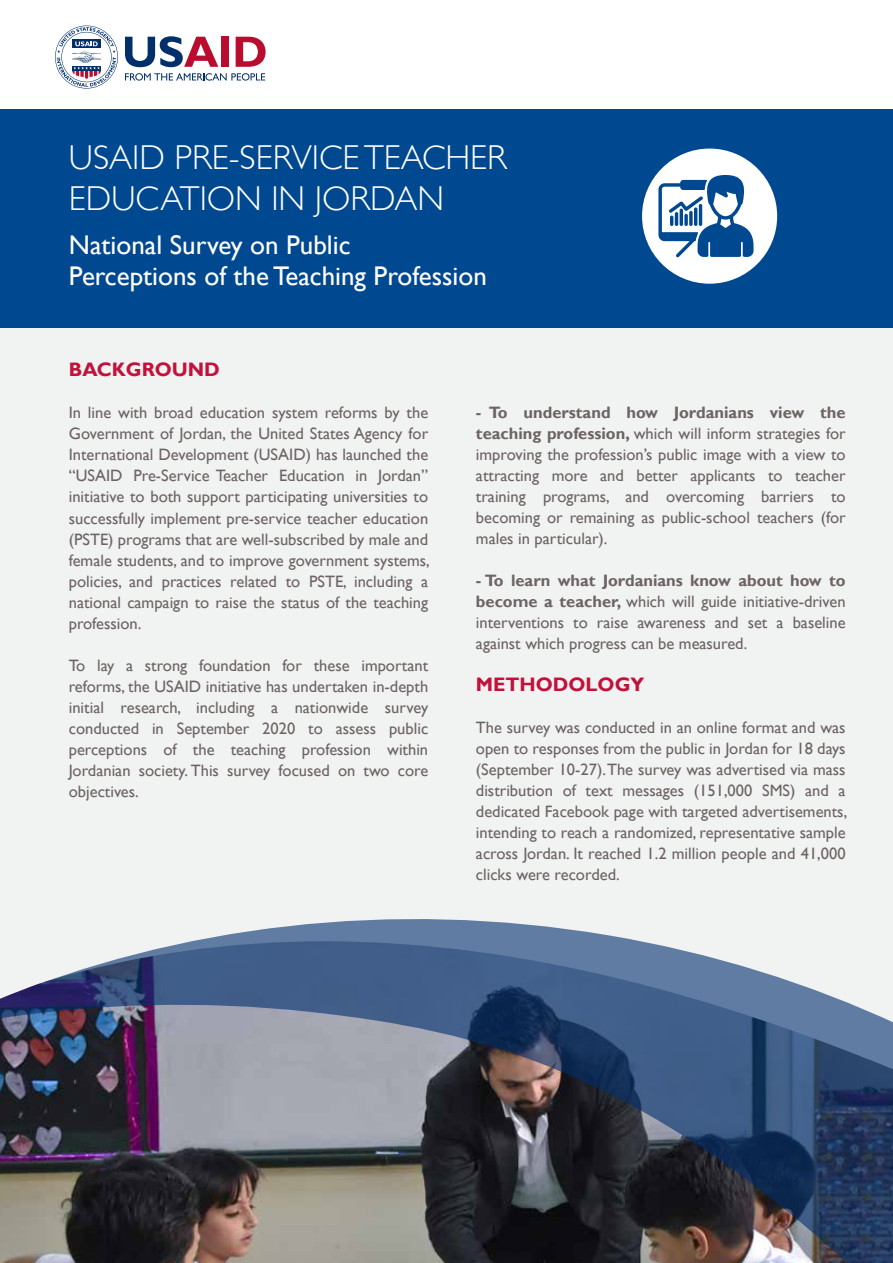
<style>
.page{position:relative;width:893px;height:1263px;background:#fff}
.page>*{position:absolute;margin:0;border:0;box-sizing:border-box;transform-origin:0 0}
.t1{font:300 34.5px/41.4px "Gill Sans";color:#fff}
.t2{font:27px/31.5px "Gill Sans";color:#fff}
.t3{font:700 19.5px "Gill Sans";color:#c2113a}
.t4{font:16.5px/21px "Gill Sans";color:#6c6463;text-align:justify}
.s1{font-weight:700}
</style>
<div class="page">
<div style="left:0;top:110px;width:893px;height:1153px;background:#f1f2f2"></div>
<img style="left:0;top:919px;width:893px;height:344px">
<div style="left:0;top:110px;width:893px;height:218px;background:#004990"></div>
<div style="left:642px;top:149px;width:135px;height:135px;background:#fff;border-radius:50%"></div>
<svg style="left:658px;top:175px;width:95px;height:82px"></svg>
<svg style="left:125px;top:73px;width:140px;height:8px"></svg>
<svg style="left:125px;top:36px;width:93px;height:31px"></svg>
<div style="left:222px;top:37px;width:7px;height:30px;background:#ba0c2f"></div>
<svg style="left:236px;top:37px;width:30px;height:30px"></svg>
<svg style="left:55px;top:26px;width:63px;height:63px"></svg>
<h1 class="t1" style="left:69px;top:135px;width:440px">USAID PRE-SERVICE TEACHER<br>EDUCATION IN JORDAN</h1>
<h2 class="t2" style="left:69px;top:228px;width:419px">National Survey on Public<br>Perceptions of the Teaching Profession</h2>
<p class="t3" style="left:69px;top:358px;width:153px">BACKGROUND</p>
<p class="t4" style="left:69px;top:403px;width:363px">In line with broad education system reforms by the Government of Jordan, the United States Agency for International Development (USAID) has launched the “USAID Pre-Service Teacher Education in Jordan” initiative to both support participating universities to successfully implement pre-service teacher education (PSTE) programs that are well-subscribed by male and female students, and to improve government systems, policies, and practices related to PSTE, including a national campaign to raise the status of the teaching profession.</p>
<p class="t4" style="left:69px;top:655px;width:361px">To lay a strong foundation for these important reforms, the USAID initiative has undertaken in-depth initial research, including a nationwide survey conducted in September 2020 to assess public perceptions of the teaching profession within Jordanian society. This survey focused on two core objectives.</p>
<p class="t4" style="left:476px;top:402px;width:371px"><span class="s1">- To understand how Jordanians view the teaching profession,</span> which will inform strategies for improving the profession’s public image with a view to attracting more and better applicants to teacher training programs, and overcoming barriers to becoming or remaining as public-school teachers (for males in particular).</p>
<p class="t4" style="left:476px;top:570px;width:371px"><span class="s1">- To learn what Jordanians know about how to become a teacher,</span> which will guide initiative-driven interventions to raise awareness and set a baseline against which progress can be measured.</p>
<p class="t3" style="left:476px;top:673px;width:170px">METHODOLOGY</p>
<p class="t4" style="left:476px;top:717px;width:373px">The survey was conducted in an online format and was open to responses from the public in Jordan for 18 days (September 10-27). The survey was advertised via mass distribution of text messages (151,000 SMS) and a dedicated Facebook page with targeted advertisements, intending to reach a randomized, representative sample across Jordan. It reached 1.2 million people and 41,000 clicks were recorded.</p>
</div>
